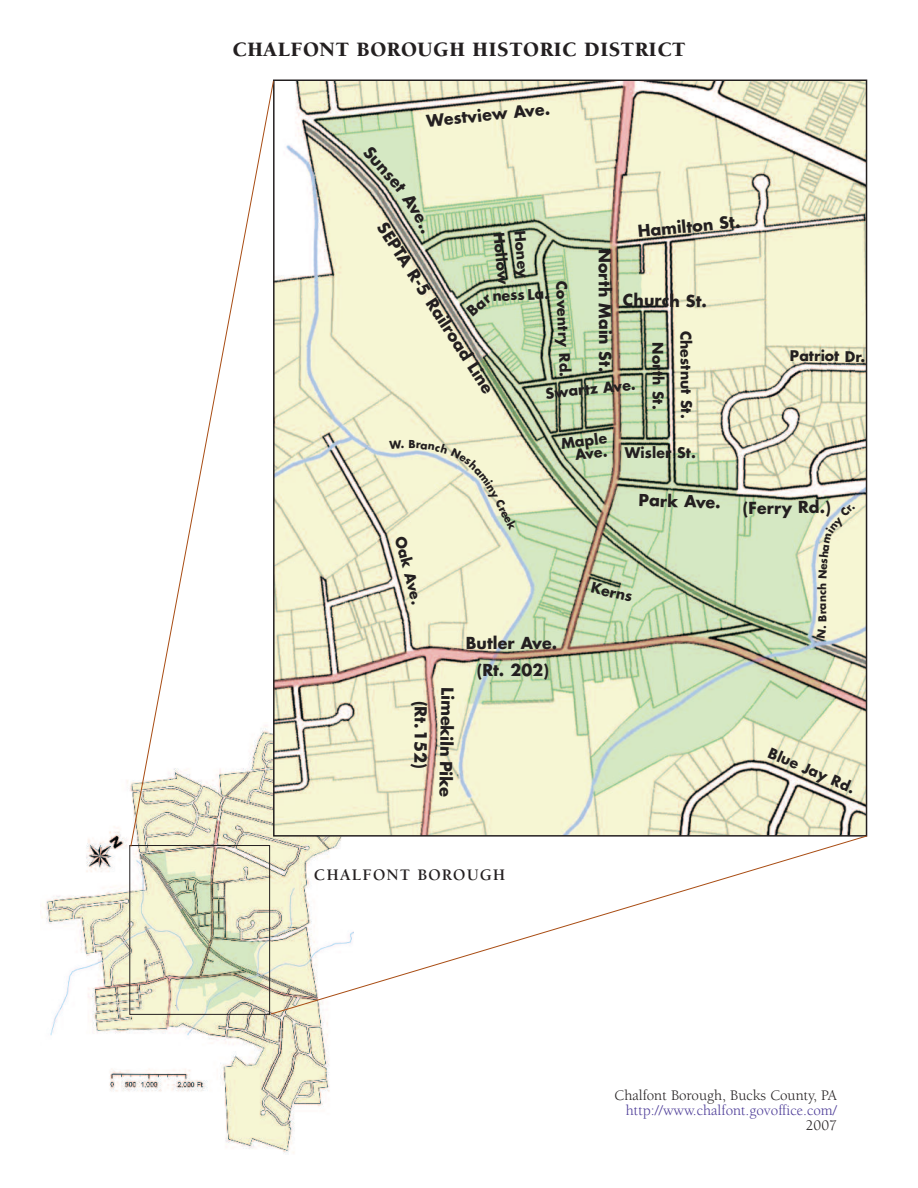
<style>
.page{position:relative;width:918px;height:1188px;background:#fff}
.page>*{position:absolute;margin:0;border:0;box-sizing:border-box;transform-origin:0 0}
.t1{font:900 21px "Berkeley";letter-spacing:.03em;color:#231f20}
.t2{font:700 16.5px "Berkeley";letter-spacing:.07em;color:#231f20}
.t3{font:700 16.05px/27px "Futura";color:#231f20;text-align:center}
.t4{font:15px "Berkeley";color:#231f20}
.t5{font:15px "Berkeley";color:#4d3c98}
.t6{font:700 14.25px/13px "Futura";letter-spacing:.005em;color:#231f20;text-align:right}
.t7{font:700 10.8px "Futura";color:#231f20}
</style>
<div class="page">
<img style="left:41px;top:780px;width:289px;height:374px">
<img style="left:276px;top:83px;width:588px;height:751px">
<div style="left:129px;top:845px;width:141px;height:170px;border:1px solid #231f20"></div>
<svg style="left:270px;top:835px;width:598px;height:180px"></svg>
<svg style="left:130px;top:80px;width:144px;height:767px"></svg>
<svg style="left:466px;top:295px;width:26px;height:21px"></svg>
<svg style="left:395px;top:183px;width:30px;height:51px"></svg>
<svg style="left:816px;top:626px;width:10px;height:12px"></svg>
<svg style="left:820px;top:603px;width:6px;height:11px"></svg>
<svg style="left:817px;top:505px;width:38px;height:90px"></svg>
<svg style="left:389px;top:440px;width:129px;height:91px"></svg>
<h1 class="t1" style="left:232px;top:41px;width:455px">CHALFONT BOROUGH HISTORIC DISTRICT</h1>
<p class="t3" style="left:376px;top:141px;width:50px;rotate:49deg">Sunse</p>
<p class="t3" style="left:425px;top:109px;width:125px;rotate:-6deg">Westview Ave.</p>
<p class="t3" style="left:637px;top:219px;width:104px;rotate:-5deg">Hamilton St.</p>
<p class="t3" style="left:392px;top:218px;width:201px;rotate:57deg">SEPTA R-5 Railroad Line</p>
<p class="t6" style="left:529px;top:229px;width:55px;line-height:20.9px;text-align:left;rotate:85deg">Honey<br>Hollow</p>
<p class="t3" style="left:617px;top:249px;width:125px;rotate:90deg">North Main St.</p>
<p class="t6" style="left:567px;top:280px;width:98px;rotate:88deg">Coventry Rd.</p>
<p class="t6" style="left:492px;top:291px;width:58px;rotate:-3deg">ness La.</p>
<p class="t3" style="left:623px;top:288px;width:86px">Church St.</p>
<p class="t6" style="left:691px;top:331px;width:89px;rotate:89deg">Chestnut St.</p>
<p class="t6" style="left:663px;top:342px;width:69px;rotate:90deg">North St.</p>
<p class="t6" style="left:545px;top:388px;width:92px;rotate:-6deg">Swartz Ave.</p>
<p class="t6" style="left:560px;top:439px;width:48px;rotate:-7deg">Maple<br>Ave.</p>
<p class="t6" style="left:625px;top:447px;width:73px">Wisler St.</p>
<p class="t6" style="left:790px;top:351px;width:77px">Patriot Dr.</p>
<p class="t6" style="left:405px;top:535px;width:71px;rotate:75deg">Oak Ave.</p>
<p class="t3" style="left:433px;top:701px;width:70px;rotate:90deg">(Rt.152)</p>
<p class="t3" style="left:460px;top:687px;width:112px;rotate:91deg">Lmi ekinl Pki e</p>
<p class="t3" style="left:466px;top:631px;width:93px">Butler Ave. (Rt. 202)</p>
<p class="t2" style="left:314px;top:868px;width:193px">CHALFONT BOROUGH</p>
<p class="t3" style="left:639px;top:488px;width:84px;rotate:2deg">Park Ave.</p>
<p class="t3" style="left:743px;top:496px;width:90px;rotate:-1deg">(Ferry Rd.)</p>
<p class="t6" style="left:592px;top:582px;width:44px;rotate:13deg">Kerns</p>
<p class="t7" style="left:817px;top:602px;width:9px;rotate:-90deg">n</p>
<p class="t7" style="left:818px;top:622px;width:9px;rotate:-90deg">B</p>
<p class="t6" style="left:771px;top:747px;width:94px;rotate:23deg">Blue Jay Rd.</p>
<p class="t4" style="left:615px;top:1089px;width:224px">Chalfont Borough, Bucks County, PA</p>
<p class="t5" style="left:626px;top:1104px;width:213px">http://www.chalfont.govoffice.com/</p>
<p class="t4" style="left:806px;top:1120px;width:33px">2007</p>
</div>
